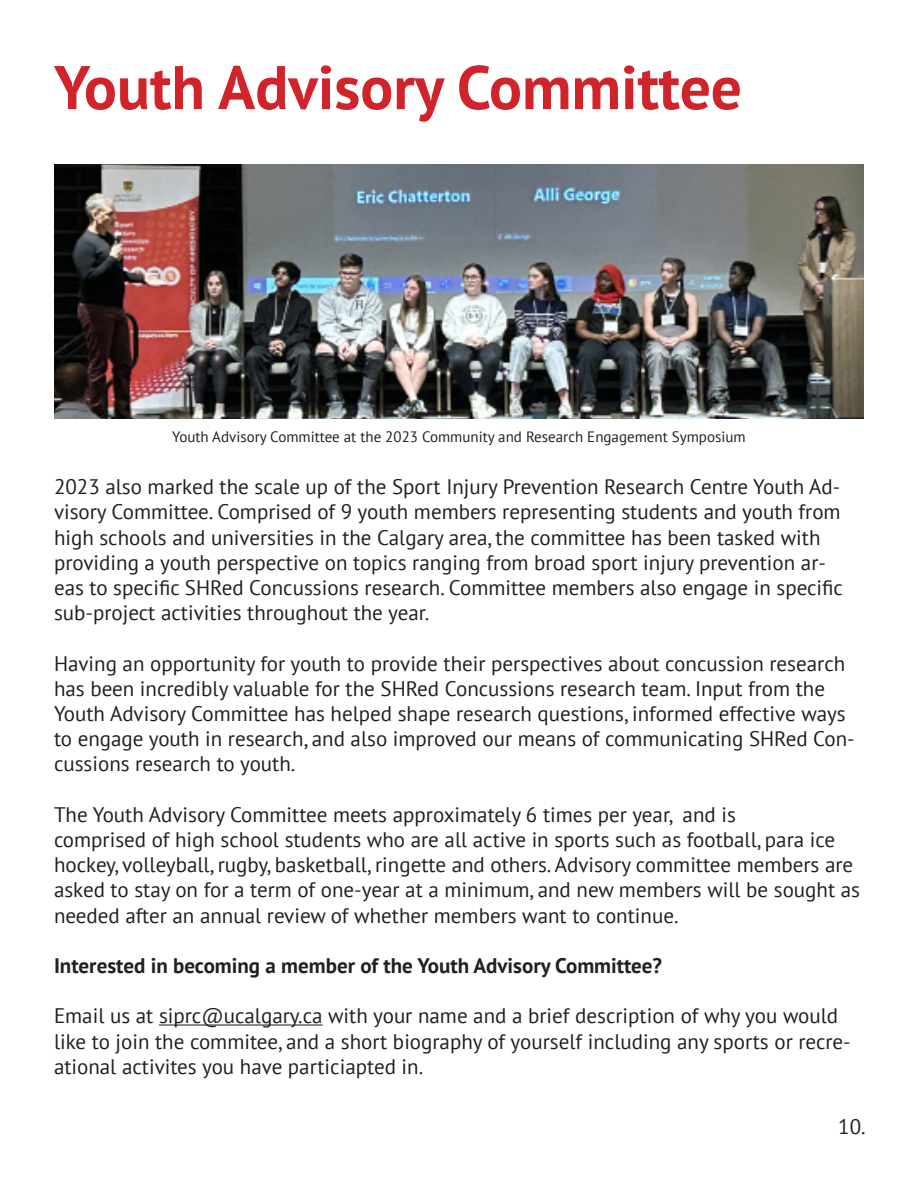
<style>
.page{position:relative;width:918px;height:1188px;background:#fff}
.page>*{position:absolute;margin:0;border:0;box-sizing:border-box;transform-origin:0 0}
.t1{font:700 61.5px "PT Sans";color:#d1232a}
.t2{font:21px/25.2px "PT Sans";color:#231f20}
.t3{font:700 21px "PT Sans";color:#231f20}
.t4{font:15px "PT Sans";color:#231f20}
</style>
<div class="page">
<img style="left:54px;top:164px;width:810px;height:255px">
<hr style="left:159px;top:1024px;width:164px;height:2px;background:#231f20">
<p class="t1" style="left:54px;top:47px;width:689px">Youth Advisory Committee</p>
<p class="t4" style="left:172px;top:427px;width:575px">Youth Advisory Committee at the 2023 Community and Research Engagement Symposium</p>
<p class="t2" style="left:54px;top:474px;width:791px">2023 also marked the scale up of the Sport Injury Prevention Research Centre Youth Ad&shy;visory Committee. Comprised of 9 youth members representing students and youth from high schools and universities in the Calgary area, the committee has been tasked with providing a youth perspective on topics ranging from broad sport injury prevention ar&shy;eas to specific SHRed Concussions research. Committee members also engage in specific sub-project activities throughout the year.</p>
<p class="t2" style="left:54px;top:650px;width:802px">Having an opportunity for youth to provide their perspectives about concussion research has been incredibly valuable for the SHRed Concussions research team. Input from the Youth Advisory Committee has helped shape research questions, informed effective ways to engage youth in research, and also improved our means of communicating SHRed Con&shy;cussions research to youth.</p>
<p class="t2" style="left:54px;top:801px;width:683px">The Youth Advisory Committee meets approximately 6 times per year, and is</p>
<p class="t2" style="left:54px;top:827px;width:808px">comprised of high school students who are all active in sports such as football, para ice hockey, volleyball, rugby, basketball, ringette and others. Advisory committee members are asked to stay on for a term of one-year at a minimum, and new members will be sought as needed after an annual review of whether members want to continue.</p>
<p class="t3" style="left:54px;top:952px;width:610px">Interested in becoming a member of the Youth Advisory Committee?</p>
<p class="t2" style="left:54px;top:1003px;width:798px">Email us at siprc@ucalgary.ca with your name and a brief description of why you would like to join the commitee, and a short biography of yourself including any sports or recre&shy;ational activites you have particiapted in.</p>
<p class="t2" style="left:838px;top:1114px;width:29px">10.</p>
</div>
